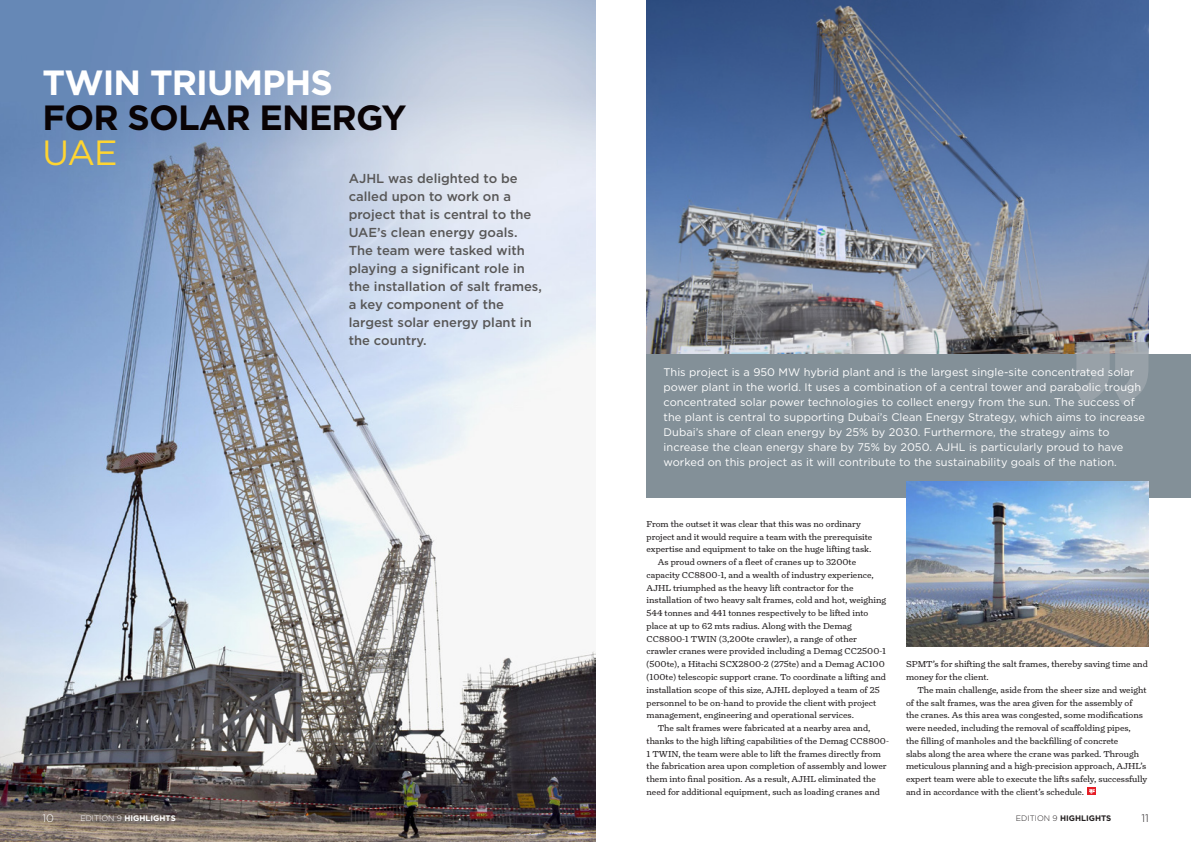
<style>
.page{position:relative;width:1191px;height:842px;background:#fff}
.page>*{position:absolute;margin:0;border:0;box-sizing:border-box;transform-origin:0 0}
.t1{font:700 35px "Gotham";letter-spacing:-.025em;color:#090305}
.t2{font:700 35px "Gotham";letter-spacing:-.025em;color:#fff}
.t3{font:35px "Gotham";color:#ffd531}
.t4{font:500 13px/18px "Gotham";color:#585757}
.t5{font:11px/15px "Gotham";letter-spacing:.005em;color:#fff}
.t6{font:300 11px "Gotham";color:#fff}
.t7{font:300 11px "Gotham";color:#231f20}
.t8{font:8.8px/12.8px "Turnip";color:#231f20}
.t9{font:700 8px "Gotham";color:#fff}
.t10{font:700 8px "Gotham";color:#231f20}
.s1{font-weight:300}
</style>
<div class="page">
<img style="left:0;top:0;width:595px;height:842px">
<img style="left:646px;top:0;width:502px;height:354px">
<svg style="left:1087px;top:788px;width:9px;height:7px"></svg>
<svg style="left:1089px;top:789px;width:5px;height:5px"></svg>
<div style="left:646px;top:354px;width:545px;height:144px;background:#839098"></div>
<svg style="left:1076px;top:342px;width:72px;height:62px"></svg>
<img style="left:906px;top:482px;width:242px;height:165px">
<h1 class="t2" style="left:43px;top:60px;width:292px">TWIN TRIUMPHS</h1>
<h1 class="t1" style="left:43px;top:95px;width:365px">FOR SOLAR ENERGY</h1>
<h1 class="t3" style="left:43px;top:131px;width:77px">UAE</h1>
<p class="t4" style="left:349px;top:169px;width:195px">AJHL was delighted to be called upon to work on a project that is central to the<br>UAE’s clean energy goals.<br>The team were tasked with playing a significant role in the installation of salt frames, a key component of the largest solar energy plant in the country.</p>
<p class="t5" style="left:663px;top:364px;width:483px">This project is a 950 MW hybrid plant and is the largest single-site concentrated solar power plant in the world. It uses a combination of a central tower and parabolic trough concentrated solar power technologies to collect energy from the sun. The success of the plant is central to supporting Dubai’s Clean Energy Strategy, which aims to increase Dubai’s share of clean energy by 25% by 2030. Furthermore, the strategy aims to increase the clean energy share by 75% by 2050. AJHL is particularly proud to have worked on this project as it will contribute to the sustainability goals of the nation.</p>
<p class="t8" style="left:646px;top:517px;width:216px">From the outset it was clear that this was no ordinary</p>
<p class="t8" style="left:646px;top:530px;width:227px">project and it would require a team with the prerequisite</p>
<p class="t8" style="left:646px;top:543px;width:226px">expertise and equipment to take on the huge lifting task.</p>
<p class="t8" style="left:658px;top:556px;width:200px">As proud owners of a fleet of cranes up to 3200te</p>
<p class="t8" style="left:646px;top:568px;width:229px">capacity CC8800-1, and a wealth of industry experience,</p>
<p class="t8" style="left:646px;top:581px;width:209px">AJHL triumphed as the heavy lift contractor for the</p>
<p class="t8" style="left:646px;top:594px;width:241px">installation of two heavy salt frames, cold and hot, weighing</p>
<p class="t8" style="left:646px;top:607px;width:223px">544 tonnes and 441 tonnes respectively to be lifted into</p>
<p class="t8" style="left:646px;top:619px;width:207px">place at up to 62 mts radius. Along with the Demag</p>
<p class="t8" style="left:646px;top:632px;width:212px">CC8800-1 TWIN (3,200te crawler), a range of other</p>
<p class="t8" style="left:646px;top:645px;width:241px">crawler cranes were provided including a Demag CC2500-1</p>
<p class="t8" style="left:646px;top:658px;width:240px">(500te), a Hitachi SCX2800-2 (275te) and a Demag AC100</p>
<p class="t8" style="left:646px;top:670px;width:241px">(100te) telescopic support crane. To coordinate a lifting and</p>
<p class="t8" style="left:646px;top:683px;width:235px">installation scope of this size, AJHL deployed a team of 25</p>
<p class="t8" style="left:646px;top:696px;width:231px">personnel to be on-hand to provide the client with project</p>
<p class="t8" style="left:646px;top:709px;width:209px">management, engineering and operational services.</p>
<p class="t8" style="left:658px;top:722px;width:214px">The salt frames were fabricated at a nearby area and,</p>
<p class="t8" style="left:646px;top:734px;width:244px">thanks to the high lifting capabilities of the Demag CC8800-</p>
<p class="t8" style="left:646px;top:747px;width:236px">1 TWIN, the team were able to lift the frames directly from</p>
<p class="t8" style="left:646px;top:760px;width:242px">the fabrication area upon completion of assembly and lower</p>
<p class="t8" style="left:646px;top:773px;width:231px">them into final position. As a result, AJHL eliminated the</p>
<p class="t8" style="left:646px;top:785px;width:235px">need for additional equipment, such as loading cranes and</p>
<p class="t8" style="left:906px;top:658px;width:243px">SPMT’s for shifting the salt frames, thereby saving time and money for the client.</p>
<p class="t8" style="left:906px;top:683px;width:243px;text-indent:11px">The main challenge, aside from the sheer size and weight of the salt frames, was the area given for the assembly of the cranes. As this area was congested, some modifications were needed, including the removal of scaffolding pipes,<br>the filling of manholes and the backfilling of concrete<br>slabs along the area where the crane was parked. Through meticulous planning and a high-precision approach, AJHL’s expert team were able to execute the lifts safely, successfully and in accordance with the client’s schedule.</p>
<p class="t6" style="left:43px;top:811px;width:13px">10</p>
<p class="t9" style="left:80px;top:812px;width:97px"><span class="s1">EDITION 9</span> HIGHLIGHTS</p>
<p class="t10" style="left:1016px;top:812px;width:97px"><span class="s1">EDITION 9</span> HIGHLIGHTS</p>
<p class="t7" style="left:1141px;top:811px;width:9px">11</p>
</div>
